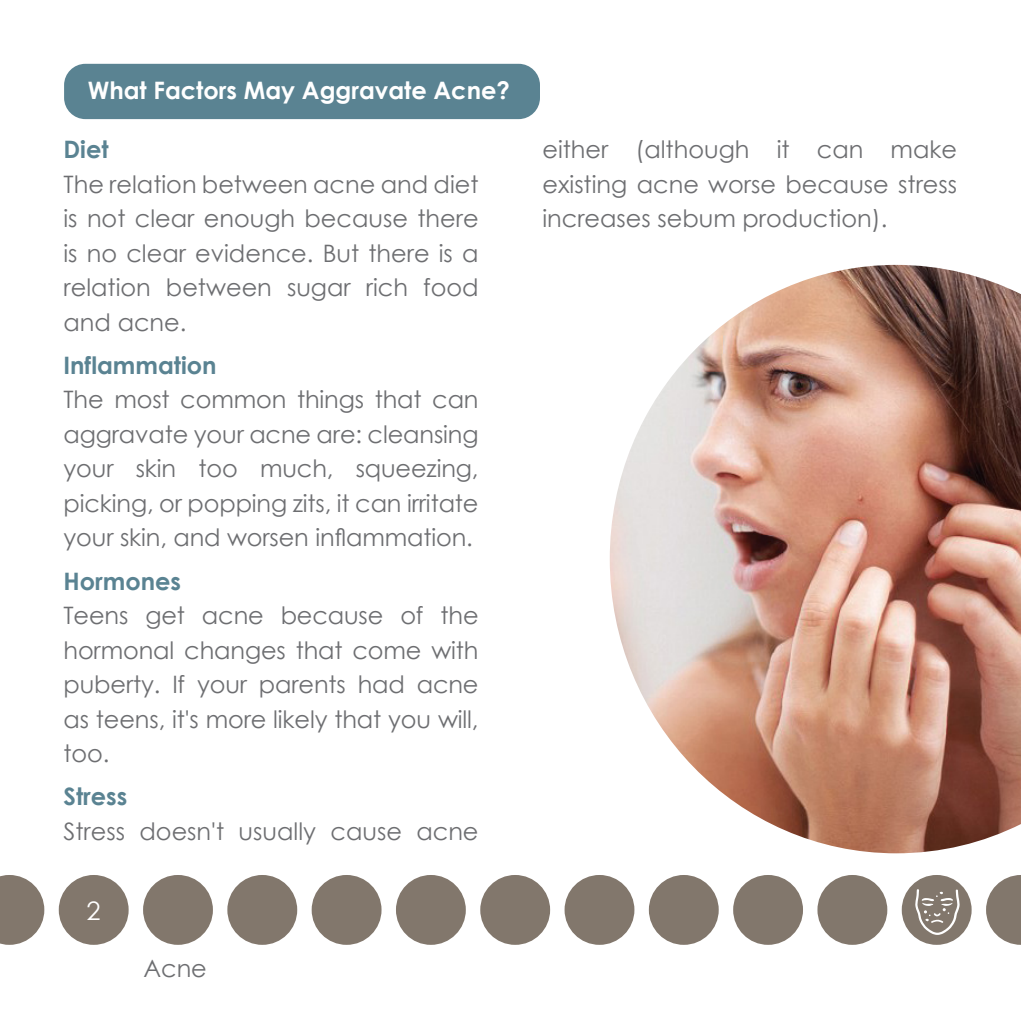
<style>
.page{position:relative;width:1021px;height:1021px;background:#fff}
.page>*{position:absolute;margin:0;border:0;box-sizing:border-box;transform-origin:0 0}
.t1{font:25.5px "Century Gothic";color:#fff}
.t2{font:24px/34.5px "Century Gothic";letter-spacing:-.005em;color:#6d6e71}
.t3{font:700 24px "Century Gothic";color:#5a8392}
.t4{font:700 24px "Century Gothic";color:#fff}
</style>
<div class="page">
<svg style="left:0;top:875px;width:44px;height:69px;background:#958c83"></svg>
<div style="left:59px;top:875px;width:70px;height:69px;background:#82776c;border-radius:50%"></div>
<div style="left:143px;top:875px;width:70px;height:69px;background:#82776c;border-radius:50%"></div>
<div style="left:227px;top:875px;width:70px;height:69px;background:#82776c;border-radius:50%"></div>
<div style="left:312px;top:875px;width:69px;height:69px;background:#82776c;border-radius:50%"></div>
<div style="left:396px;top:875px;width:70px;height:69px;background:#82776c;border-radius:50%"></div>
<div style="left:480px;top:875px;width:70px;height:69px;background:#82776c;border-radius:50%"></div>
<div style="left:564px;top:875px;width:70px;height:69px;background:#82776c;border-radius:50%"></div>
<div style="left:649px;top:875px;width:69px;height:69px;background:#82776c;border-radius:50%"></div>
<div style="left:733px;top:875px;width:70px;height:69px;background:#82776c;border-radius:50%"></div>
<div style="left:817px;top:875px;width:70px;height:69px;background:#82776c;border-radius:50%"></div>
<div style="left:901px;top:875px;width:70px;height:69px;background:#82776c;border-radius:50%"></div>
<svg style="left:986px;top:875px;width:34px;height:69px"></svg>
<div style="left:64px;top:64px;width:476px;height:55px;background:#5a8392;border-radius:21px"></div>
<svg style="left:915px;top:889px;width:44px;height:45px"></svg>
<img style="left:609px;top:265px;width:411px;height:588px">
<p class="t4" style="left:88px;top:72px;width:423px">What Factors May Aggravate Acne?</p>
<p class="t3" style="left:63px;top:131px;width:47px">Diet</p>
<p class="t2" style="left:63px;top:167px;width:416px;text-align:right">The relation between acne and diet is not clear enough because there is no clear evidence. But there ais food</p>
<p class="t2" style="left:63px;top:270px;width:124px">relation and acne.</p>
<p class="t3" style="left:63px;top:347px;width:155px">Inflammation</p>
<p class="t2" style="left:63px;top:382px;width:416px;text-align:right">The most common things that can aggravate your acne are: cleansing squeezing,</p>
<p class="t2" style="left:366px;top:270px;width:44px">rich</p>
<p class="t2" style="left:166px;top:270px;width:107px">between</p>
<p class="t2" style="left:287px;top:270px;width:65px">sugar</p>
<p class="t2" style="left:136px;top:451px;width:42px">skin</p>
<p class="t2" style="left:260px;top:451px;width:75px">much,</p>
<p class="t2" style="left:198px;top:451px;width:41px">too</p>
<p class="t2" style="left:63px;top:451px;width:416px">your<br>picking, or popping zits it, can irritate your skin, and worsen inflammation.</p>
<p class="t3" style="left:63px;top:562px;width:119px">Hormones</p>
<p class="t2" style="left:440px;top:597px;width:40px">the</p>
<p class="t2" style="left:400px;top:597px;width:25px">of</p>
<p class="t2" style="left:281px;top:597px;width:104px">because</p>
<p class="t2" style="left:145px;top:597px;width:41px">get</p>
<p class="t2" style="left:63px;top:597px;width:66px">Teens</p>
<p class="t2" style="left:63px;top:632px;width:416px">hormonal changes that come with</p>
<p class="t2" style="left:417px;top:666px;width:63px">acne</p>
<p class="t2" style="left:202px;top:597px;width:63px">acne</p>
<p class="t2" style="left:172px;top:666px;width:14px">If</p>
<p class="t2" style="left:63px;top:666px;width:416px">puberty.<br>as teens s'i t, more likely that you will, too.</p>
<p class="t3" style="left:63px;top:778px;width:65px">Stress</p>
<p class="t2" style="left:416px;top:813px;width:64px">acne</p>
<p class="t2" style="left:358px;top:666px;width:49px">had</p>
<p class="t2" style="left:259px;top:666px;width:88px">parents</p>
<p class="t2" style="left:197px;top:666px;width:52px">your</p>
<p class="t2" style="left:63px;top:813px;width:63px">Stress</p>
<p class="t2" style="left:139px;top:813px;width:86px">doesn t'</p>
<p class="t2" style="left:239px;top:813px;width:79px">usually</p>
<p class="t2" style="left:330px;top:813px;width:73px">cause</p>
<p class="t1" style="left:86px;top:892px;width:16px">2</p>
<p class="t2" style="left:143px;top:951px;width:65px">Acne</p>
<p class="t2" style="left:542px;top:132px;width:416px">either<br>existing acne worse because stress increases sebum production .(</p>
<p class="t2" style="left:635px;top:132px;width:115px">(although</p>
<p class="t2" style="left:776px;top:132px;width:14px">it</p>
<p class="t2" style="left:890px;top:132px;width:68px">make</p>
<p class="t2" style="left:816px;top:132px;width:48px">can</p>
</div>
